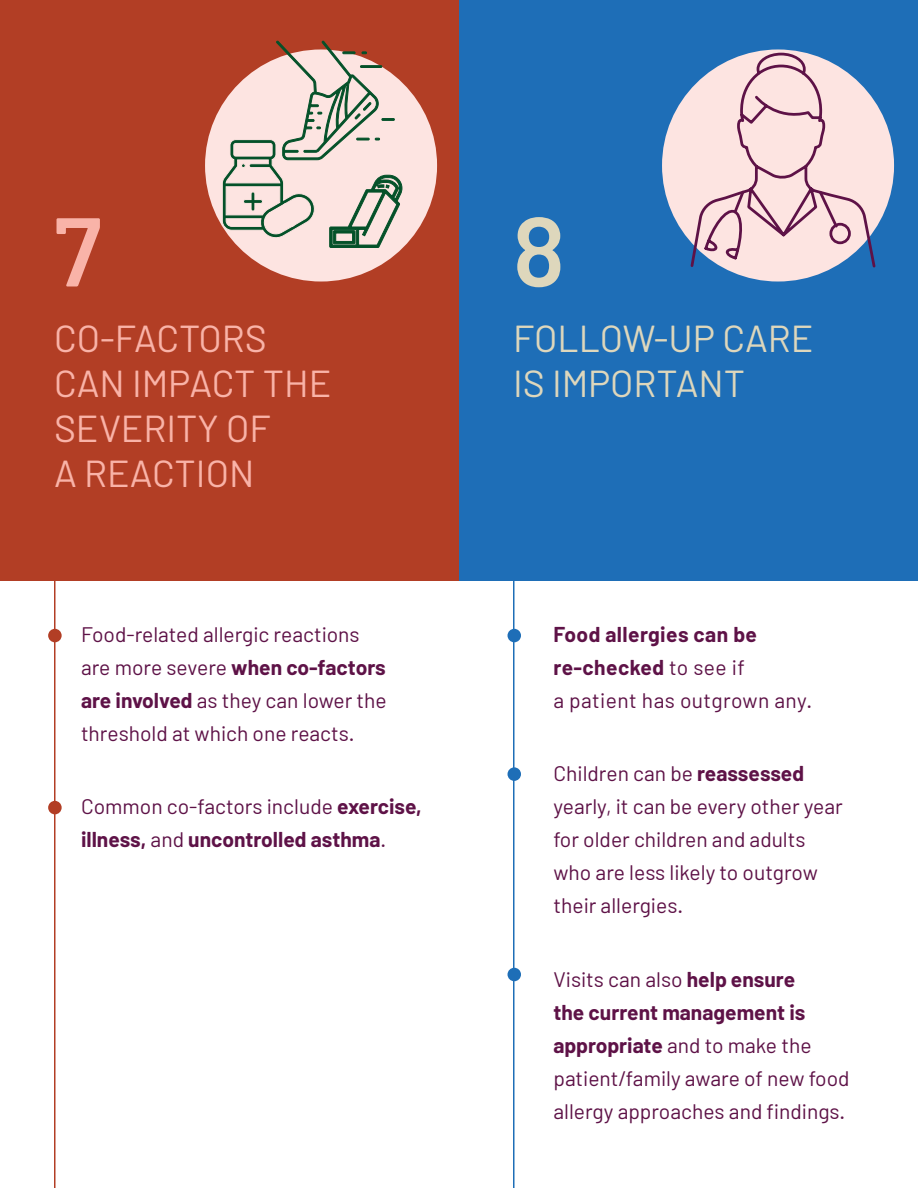
<style>
.page{position:relative;width:918px;height:1188px;background:#fff}
.page>*{position:absolute;margin:0;border:0;box-sizing:border-box;transform-origin:0 0}
.t1{font:600 97.5px "Barlow";color:#ded7bc}
.t2{font:600 97.5px "Barlow";color:#f9b3a8}
.t3{font:37.5px/45px "Barlow";color:#f9b3a8}
.t4{font:37.5px/45px "Barlow";color:#ded7bc}
.t5{font:21px/33px "Barlow";color:#5e1247}
.t6{font:700 21px/33px "Barlow";color:#5e1247}
.t7{font:21px/33px "Barlow";letter-spacing:.02em;color:#5e1247}
.s1{font-weight:700}
.s2{font-weight:400}
</style>
<div class="page">
<div style="left:0;top:0;width:472px;height:580px;background:#b23e25"></div>
<div style="left:459px;top:0;width:459px;height:580px;background:#1e6eb7"></div>
<hr style="left:54px;top:490px;width:2px;height:698px;background:#b23e25">
<div style="left:48px;top:629px;width:14px;height:13px;background:#b23e25;border-radius:50%"></div>
<div style="left:48px;top:801px;width:14px;height:13px;background:#b23e25;border-radius:50%"></div>
<hr style="left:513px;top:580px;width:1px;height:608px;background:#1e6eb7">
<div style="left:508px;top:767px;width:13px;height:14px;background:#1e6eb7;border-radius:50%"></div>
<div style="left:508px;top:629px;width:13px;height:13px;background:#1e6eb7;border-radius:50%"></div>
<div style="left:508px;top:968px;width:13px;height:13px;background:#1e6eb7;border-radius:50%"></div>
<div style="left:205px;top:49px;width:232px;height:233px;background:#fde4e1;border-radius:50%"></div>
<div style="left:662px;top:49px;width:232px;height:233px;background:#fde4e1;border-radius:50%"></div>
<svg style="left:689px;top:51px;width:188px;height:218px"></svg>
<svg style="left:222px;top:40px;width:180px;height:208px"></svg>
<h1 class="t2" style="left:54px;top:191px;width:49px">7</h1>
<h2 class="t3" style="left:54px;top:315px;width:279px">CO-FACTORS<br>CAN IMPACT THE<br>SEVERITY OF<br>A REACTION</h2>
<p class="t5" style="left:81px;top:617px;width:307px">Food-related allergic reactions are more severe <span class="s1">when co-factors are involved</span> as they can lower the threshold at which one reacts.</p>
<p class="t6" style="left:81px;top:790px;width:342px"><span class="s2">Common co-factors include</span> exercise, illness, <span class="s2">and</span> uncontrolled asthma<span class="s2">.</span></p>
<h1 class="t1" style="left:513px;top:191px;width:53px">8</h1>
<h2 class="t4" style="left:513px;top:315px;width:302px">FOLLOW-UP CARE<br>IS IMPORTANT</h2>
<p class="t7" style="left:554px;top:617px;width:260px"><span class="s1">Food allergies can be re-checked</span> to see if<br>a patient has outgrown any.</p>
<p class="t5" style="left:554px;top:757px;width:291px">Children can be <span class="s1">reassessed </span>yearly, it can be every other year for older children and adults who are less likely to outgrow their allergies.</p>
<p class="t5" style="left:554px;top:962px;width:298px">Visits can also <span class="s1">help ensure<br>the current management is appropriate</span> and to make the patient/family aware of new food allergy approaches and findings.</p>
</div>
